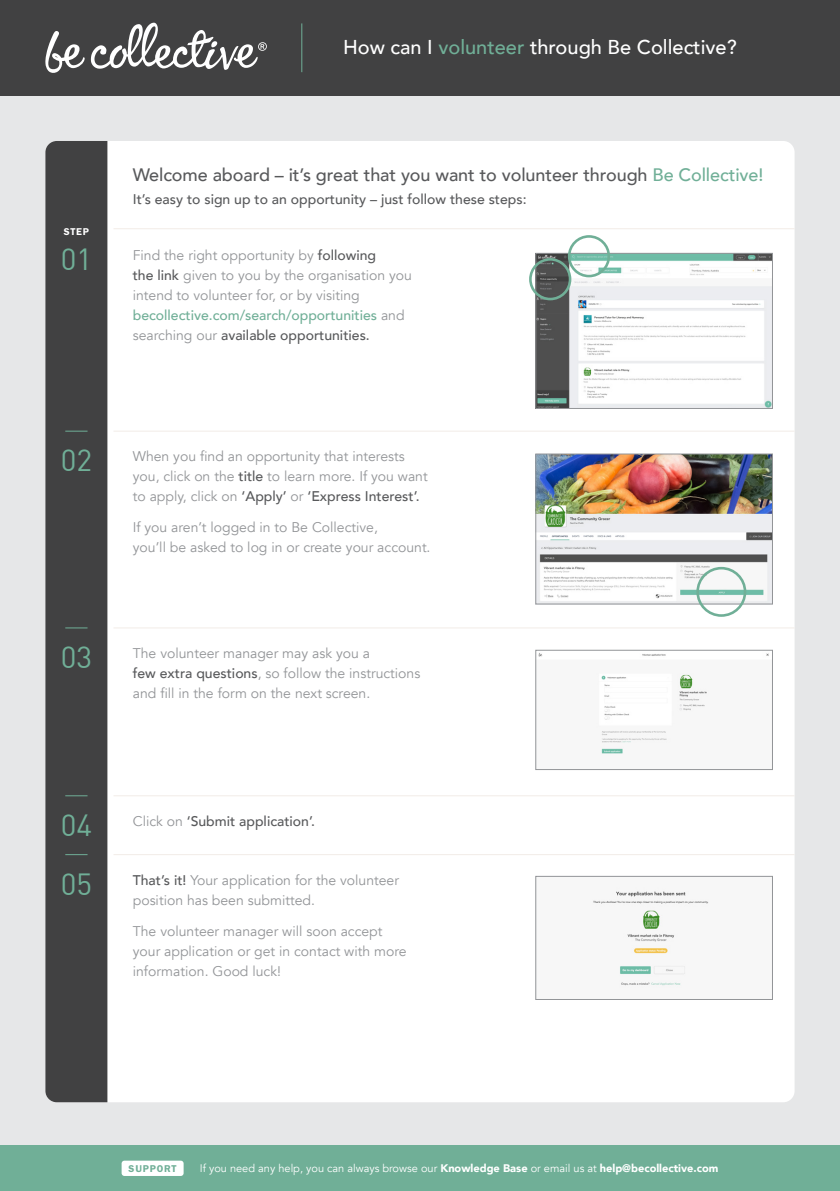
<style>
.page{position:relative;width:840px;height:1191px;background:#fff}
.page>*{position:absolute;margin:0;border:0;box-sizing:border-box;transform-origin:0 0}
.t1{font:30px/58.8px "DIN";color:#70af97}
.t2{font:500 20px "Avenir";color:#fff}
.t3{font:500 18px "Avenir";letter-spacing:-.005em;color:#58595b}
.t4{font:14px/20px "Avenir";color:#939598}
.t5{font:500 14px "Avenir";color:#58595b}
.t6{font:11px "Avenir";color:#fff}
.t7{font:10.2px "Franklin Gothic URW Dem";letter-spacing:.08em;color:#70af97}
.t8{font:10.2px "Franklin Gothic URW Dem";color:#fff}
.s1{color:#70af97}
.s2{font-weight:500;color:#58595b}
.s3{font-weight:500;color:#70af97}
.s4{font-weight:400;color:#939598}
.s5{font-weight:900}
</style>
<div class="page">
<div style="left:0;top:96px;width:839px;height:1049px;background:#e6e7e8"></div>
<div style="left:45px;top:141px;width:749px;height:961px;background:#fff;border-radius:11px"></div>
<div style="left:45px;top:141px;width:62px;height:961px;background:#414142"></div>
<div style="left:0;top:0;width:839px;height:96px;background:#414142"></div>
<svg style="left:45px;top:31px;width:40px;height:42px"></svg>
<svg style="left:91px;top:23px;width:176px;height:47px"></svg>
<hr style="left:301px;top:23px;width:1px;height:49px;background:#70af97">
<div style="left:0;top:1145px;width:839px;height:46px;background:#70af97"></div>
<svg style="left:65px;top:431px;width:22px;height:1px"></svg>
<hr style="left:113px;top:431px;width:681px;height:1px;background:#f2ece7">
<svg style="left:65px;top:627px;width:22px;height:1px"></svg>
<hr style="left:113px;top:627px;width:681px;height:1px;background:#f2ece7">
<svg style="left:65px;top:795px;width:22px;height:1px"></svg>
<hr style="left:113px;top:795px;width:681px;height:1px;background:#f2ece7">
<svg style="left:65px;top:854px;width:22px;height:1px"></svg>
<hr style="left:113px;top:854px;width:681px;height:1px;background:#f2ece7">
<hr style="left:113px;top:228px;width:681px;height:1px;background:#f2ece7">
<img style="left:537px;top:255px;width:233px;height:151px">
<div style="left:535px;top:253px;width:237px;height:155px;border:1px solid #939598"></div>
<img style="left:593px;top:891px;width:116px;height:97px">
<div style="left:535px;top:876px;width:237px;height:123px;border:1px solid #939598"></div>
<img style="left:537px;top:456px;width:233px;height:146px">
<div style="left:535px;top:454px;width:237px;height:150px;border:1px solid #939598"></div>
<img style="left:538px;top:653px;width:231px;height:101px">
<div style="left:535px;top:650px;width:237px;height:119px;border:1px solid #939598"></div>
<div style="left:529px;top:258px;width:42px;height:42px;border:3px solid #70af97;border-radius:50%"></div>
<div style="left:567px;top:235px;width:42px;height:42px;border:3px solid #70af97;border-radius:50%"></div>
<div style="left:696px;top:567px;width:50px;height:50px;border:3px solid #70af97;border-radius:50%"></div>
<div style="left:121px;top:1160px;width:62px;height:16px;background:#fff;border-radius:3px"></div>
<h2 class="t2" style="left:343px;top:30px;width:395px">How can I <span class="s1">volunteer</span> through Be Collective?</h2>
<p class="t8" style="left:64px;top:225px;width:27px">STEP</p>
<h1 class="t1" style="left:61px;top:229px;width:33px">01</h1>
<h1 class="t1" style="left:61px;top:430px;width:33px">02</h1>
<h1 class="t1" style="left:61px;top:627px;width:33px">03</h1>
<p class="t3" style="left:133px;top:159px;width:631px">Welcome aboard – it’s great that you want to volunteer through <span class="s1">Be Collective!</span></p>
<p class="t5" style="left:133px;top:187px;width:395px">It’s easy to sign up to an opportunity – just follow these steps:</p>
<p class="t4" style="left:133px;top:245px;width:280px">Find the right opportunity by <span class="s2">following<br>the link</span> given to you by the organisation you intend to volunteer for, or by visiting <span class="s3">becollective.com/search/opportunities</span> and searching our <span class="s2">available opportunities.</span></p>
<p class="t4" style="left:133px;top:446px;width:296px">When you find an opportunity that interests you, click on the <span class="s2">title</span> to learn more. If you want to apply, click on <span class="s2">‘Apply’</span> or <span class="s2">‘Express Interest’.</span></p>
<p class="t4" style="left:133px;top:518px;width:299px">If you aren’t logged in to Be Collective,<br>you’ll be asked to log in or create your account.</p>
<p class="t4" style="left:133px;top:643px;width:289px">The volunteer manager may ask you a<br><span class="s2">few extra questions</span>, so follow the instructions and fill in the form on the next screen.</p>
<h1 class="t1" style="left:61px;top:795px;width:33px">04<br>05</h1>
<p class="t5" style="left:133px;top:808px;width:183px"><span class="s4">Click on</span> ‘Submit application’.</p>
<p class="t4" style="left:133px;top:870px;width:267px"><span class="s2">That’s it!</span> Your application for the volunteer position has been submitted.</p>
<p class="t4" style="left:133px;top:921px;width:275px">The volunteer manager will soon accept your application or get in contact with more information. Good luck!</p>
<p class="t7" style="left:128px;top:1162px;width:49px">SUPPORT</p>
<p class="t6" style="left:200px;top:1161px;width:520px">If you need any help, you can always browse our <span class="s5">Knowledge Base</span> or email us at <span class="s5">help@becollective.com</span></p>
</div>
